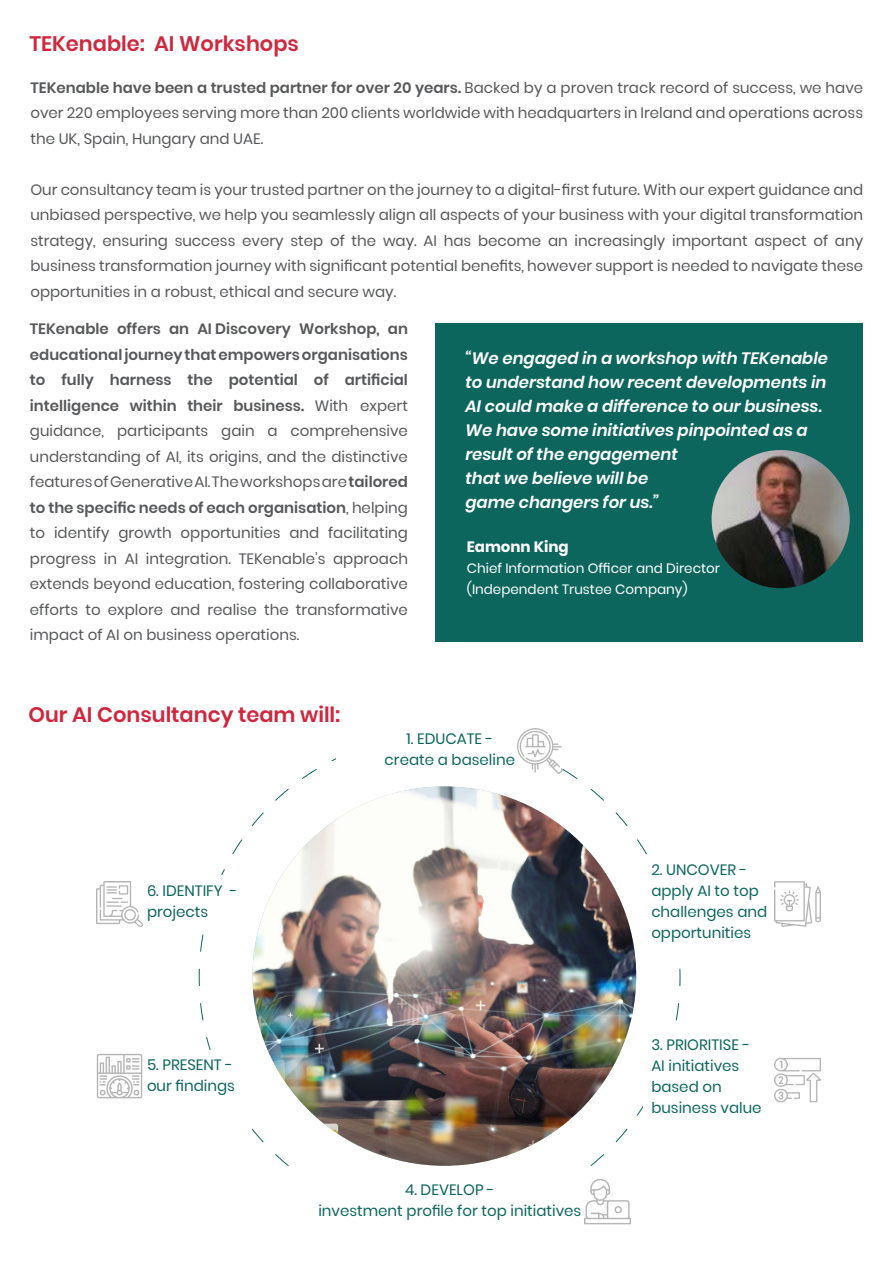
<style>
.page{position:relative;width:893px;height:1263px;background:#fff}
.page>*{position:absolute;margin:0;border:0;box-sizing:border-box;transform-origin:0 0}
.t1{font:600 21px "Poppins";color:#cf2740}
.t2{font:600 21px "Poppins";color:#cf2940}
.t3{font:italic 600 16.5px/24px "Poppins";color:#fff}
.t4{font:15px/25.5px "Poppins";color:#57585a;text-align:justify}
.t5{font:15px/21px "Poppins";color:#0d665e}
.t6{font:700 15px "Poppins";color:#fff}
.t7{font:13.5px "Poppins";color:#fff}
.s1{font-weight:600}
</style>
<div class="page">
<img style="left:252px;top:786px;width:384px;height:380px">
<div style="left:138px;top:1050px;width:115px;height:73px;background:#fff"></div>
<img style="left:585px;top:1179px;width:45px;height:45px">
<img style="left:97px;top:881px;width:45px;height:46px">
<img style="left:97px;top:1053px;width:45px;height:45px">
<img style="left:775px;top:881px;width:45px;height:46px">
<img style="left:775px;top:1058px;width:45px;height:45px">
<div style="left:436px;top:323px;width:427px;height:319px;background:#0d665e"></div>
<img style="left:712px;top:450px;width:138px;height:138px;border-radius:69px">
<img style="left:517px;top:728px;width:46px;height:46px">
<p class="t2" style="left:29px;top:31px;width:271px">TEKenable: AI Workshops</p>
<p class="t4" style="left:30px;top:75px;width:834px"><span class="s1">TEKenable have been a trusted partner for over 20 years.</span> Backed by a proven track record of success, we have over 220 employees serving more than 200 clients worldwide with headquarters in Ireland and operations across the UK, Spain, Hungary and UAE.</p>
<p class="t4" style="left:30px;top:177px;width:834px">Our consultancy team is your trusted partner on the journey to a digital-first future. With our expert guidance and unbiased perspective, we help you seamlessly align all aspects of your business with your digital transformation strategy, ensuring success every step of the way. AI has become an increasingly important aspect of any business transformation journey with significant potential benefits, however support is needed to navigate these opportunities in a robust, ethical and secure way.</p>
<p class="t4" style="left:30px;top:316px;width:380px"><span class="s1">TEKenable offers an AI Discovery Workshop, an educational journey that empowers organisations to fully harness the potential of artificial intelligence within their business.</span> With expert guidance, participants gain a comprehensive understanding of AI, its origins, and the distinctive features of Generative AI. The workshops are <span class="s1">tailored to the specific needs of each organisation</span>, helping to identify growth opportunities and facilitating progress in AI integration. TEKenable’s approach extends beyond education, fostering collaborative efforts to explore and realise the transformative impact of AI on business operations.</p>
<p class="t1" style="left:28px;top:703px;width:313px">Our AI Consultancy team will:</p>
<p class="t3" style="left:465px;top:346px;width:364px">“We engaged in a workshop with TEKenable to understand how recent developments in AI could make a difference to our business.<br>We have some initiatives pinpointed as a result of the engagement</p>
<p class="t3" style="left:465px;top:466px;width:185px">that we believe will be</p>
<p class="t3" style="left:465px;top:490px;width:195px">game changers for us.”</p>
<p class="t6" style="left:467px;top:538px;width:103px">Eamonn King</p>
<p class="t7" style="left:467px;top:561px;width:255px">Chief Information Officer and Director</p>
<p class="t7" style="left:467px;top:582px;width:222px">(Independent Trustee Company)</p>
<p class="t5" style="left:147px;top:880px;width:92px">6. IDENTIFY - projects</p>
<p class="t5" style="left:147px;top:1054px;width:87px">5. PRESENT -</p>
<p class="t5" style="left:147px;top:1075px;width:90px">our findings</p>
<p class="t5" style="left:385px;top:728px;width:132px;text-align:center">1. EDUCATE - create a baseline</p>
<p class="t5" style="left:405px;top:1179px;width:91px">4. DEVELOP -</p>
<p class="t5" style="left:318px;top:1200px;width:265px">investment profile for top initiatives</p>
<p class="t5" style="left:651px;top:859px;width:117px">2. UNCOVER - apply AI to top challenges and opportunities</p>
<p class="t5" style="left:651px;top:1034px;width:100px">3. PRIORITISE -</p>
<p class="t5" style="left:651px;top:1055px;width:112px">AI initiatives based on business value</p>
</div>
